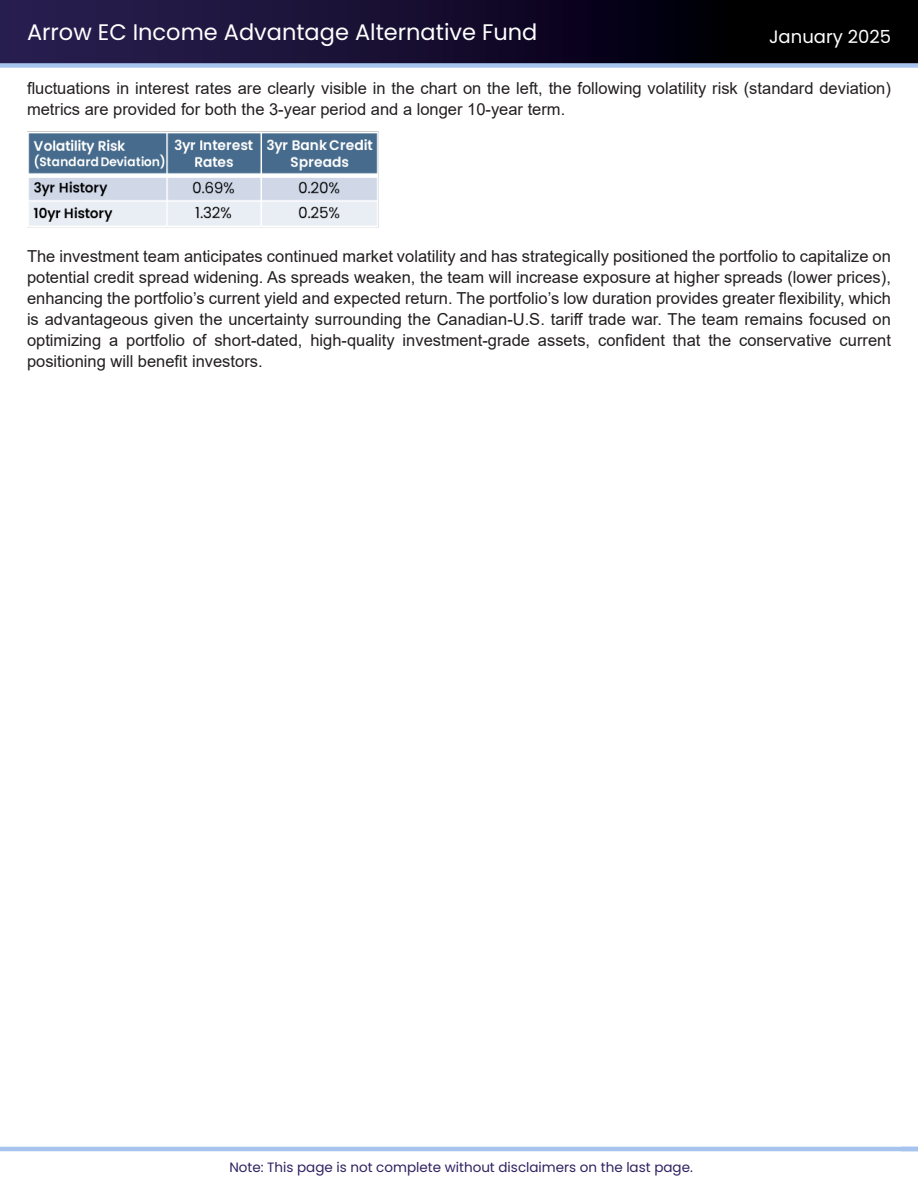
<style>
.page{position:relative;width:918px;height:1188px;background:#fff}
.page>*{position:absolute;margin:0;border:0;box-sizing:border-box;transform-origin:0 0}
.t1{font:22.5px "Poppins";color:#fff}
.t2{font:18px "Poppins";color:#fff}
.t3{font:16.5px/21px "Arial";color:#231f20}
.t4{font:13.5px "Poppins";color:#2f2160}
</style>
<div class="page">
<img style="left:0;top:0;width:918px;height:63px">
<div style="left:0;top:63px;width:918px;height:5px;background:#a6c4ee"></div>
<hr style="left:0;top:1147px;width:918px;height:4px;background:#a6c4ee">
<img style="left:27px;top:132px;width:352px;height:96px">
<p class="t1" style="left:27px;top:19px;width:512px">Arrow EC Income Advantage Alternative Fund</p>
<p class="t2" style="left:769px;top:26px;width:123px">January 2025</p>
<p class="t3" style="left:27px;top:78px;width:865px">fluctuations in interest rates are clearly visible in the chart on the left, the following volatility risk (standard deviation) metrics are provided for both the 3-year period and a longer 10-year term.</p>
<p class="t3" style="left:27px;top:246px;width:865px;text-align:justify">The investment team anticipates continued market volatility and has strategically positioned the portfolio to capitalize on potential credit spread widening. As spreads weaken, the team will increase exposure at higher spreads (lower prices), enhancing the portfolio’s current yield and expected return. The portfolio’s low duration provides greater flexibility, which is advantageous given the uncertainty surrounding the Canadian-U.S. tariff trade war. The team remains focused on optimizing a portfolio of short-dated, high-quality investment-grade assets, confident that the conservative current positioning will benefit investors.</p>
<p class="t4" style="left:229px;top:1159px;width:465px">Note: This page is not complete without disclaimers on the last page.</p>
</div>
